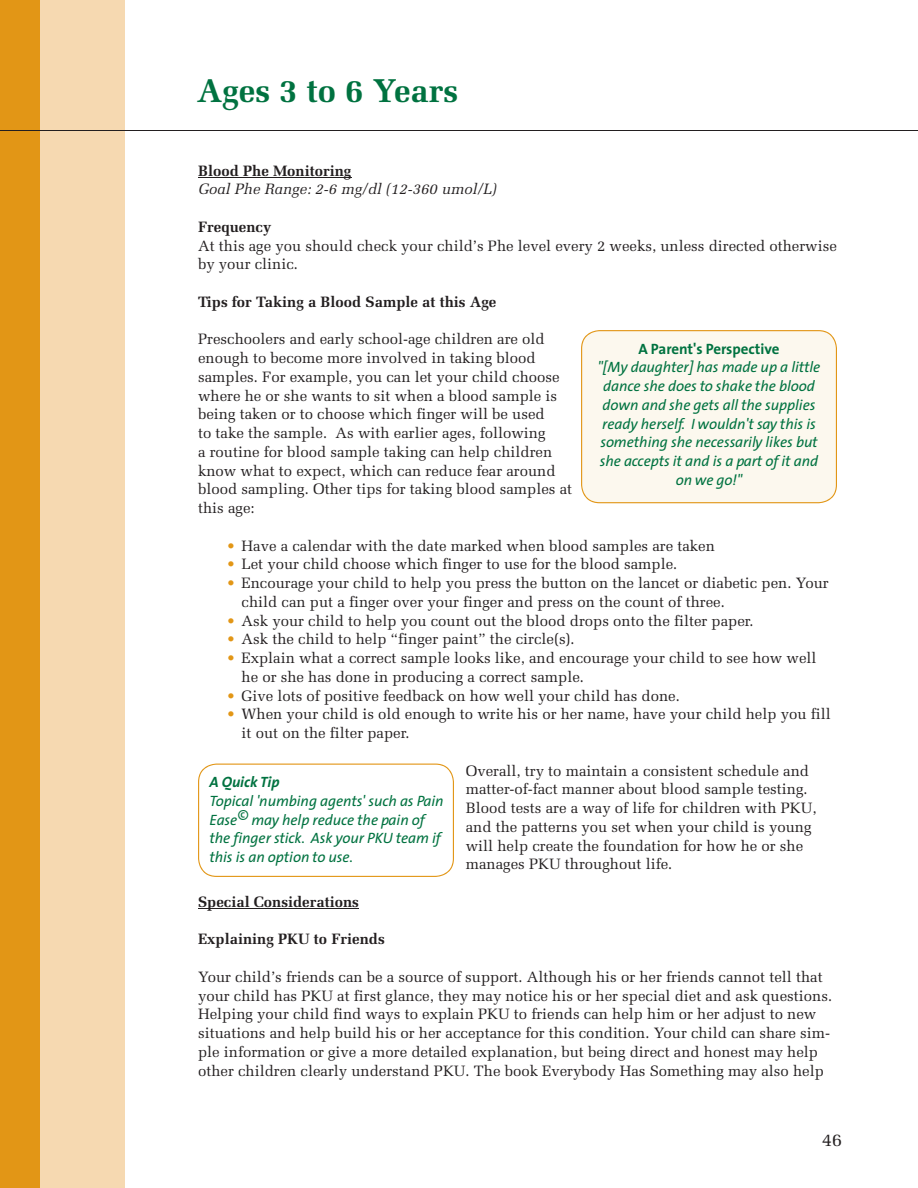
<style>
.page{position:relative;width:918px;height:1188px;background:#fff}
.page>*{position:absolute;margin:0;border:0;box-sizing:border-box;transform-origin:0 0}
.t1{font:700 33px "Melior LT Std";color:#007240}
.t2{font:18px "Melior";color:#231f20}
.t3{font:15px/18.8px "Melior";color:#231f20}
.t4{font:italic 15px/18.8px "The Sans";letter-spacing:-.005em;color:#007240;text-align:center}
.t5{font:700 15px "Melior LT Std";color:#231f20}
.t6{font:italic 15px "Melior";color:#231f20}
.t7{font:700 15px "The Sans";letter-spacing:-.005em;color:#007240}
.t8{font:italic 700 15px "The Sans";letter-spacing:-.005em;color:#007240}
.s1{color:#e29616}
</style>
<div class="page">
<div style="left:0;top:0;width:40px;height:1188px;background:#e29616"></div>
<div style="left:40px;top:0;width:85px;height:1188px;background:#f6d9b1"></div>
<hr style="left:1px;top:130px;width:917px;height:1px;background:#231f20">
<hr style="left:198px;top:177px;width:153px;height:1px;background:#231f20">
<hr style="left:198px;top:908px;width:161px;height:1px;background:#231f20">
<div style="left:581px;top:330px;width:256px;height:173px;background:#fcf8ee"></div>
<svg style="left:198px;top:764px;width:256px;height:113px"></svg>
<h1 class="t1" style="left:197px;top:71px;width:263px">Ages 3 to 6 Years</h1>
<p class="t5" style="left:198px;top:161px;width:155px">Blood Phe Monitoring</p>
<p class="t6" style="left:198px;top:180px;width:300px">Goal Phe Range: 2-6 mg/dl (12-360 umol/L)</p>
<p class="t5" style="left:198px;top:218px;width:75px">Frequency</p>
<p class="t3" style="left:198px;top:236px;width:640px">At this age you should check your child’s Phe level every 2 weeks, unless directed otherwise by your clinic.</p>
<p class="t5" style="left:198px;top:293px;width:300px">Tips for Taking a Blood Sample at this Age</p>
<p class="t3" style="left:198px;top:330px;width:376px">Preschoolers and early school-age children are old enough to become more involved in taking blood samples. For example, you can let your child choose where he or she wants to sit when a blood sample is being taken or to choose which finger will be used<br>to take the sample. As with earlier ages, following<br>a routine for blood sample taking can help children know what to expect, which can reduce fear around blood sampling. Other tips for taking blood samples at this age:</p>
<p class="t3" style="left:227px;top:536px;width:490px"><span class="s1">•</span> Have a calendar with the date marked when blood samples are taken</p>
<p class="t3" style="left:227px;top:555px;width:452px"><span class="s1">•</span> Let your child choose which finger to use for the blood sample.</p>
<p class="t3" style="left:242px;top:573px;width:589px;text-indent:-15px"><span class="s1">•</span> Encourage your child to help you press the button on the lancet or diabetic pen. Your child can put a finger over your finger and press on the count of three.</p>
<p class="t3" style="left:227px;top:611px;width:529px"><span class="s1">•</span> Ask your child to help you count out the blood drops onto the filter paper.</p>
<p class="t3" style="left:227px;top:630px;width:350px"><span class="s1">•</span> Ask the child to help “finger paint” the circle(s).</p>
<p class="t3" style="left:242px;top:648px;width:577px;text-indent:-15px"><span class="s1">•</span> Explain what a correct sample looks like, and encourage your child to see how well he or she has done in producing a correct sample.</p>
<p class="t3" style="left:227px;top:686px;width:455px"><span class="s1">•</span> Give lots of positive feedback on how well your child has done.</p>
<p class="t3" style="left:242px;top:705px;width:591px;text-indent:-15px"><span class="s1">•</span> When your child is old enough to write his or her name, have your child help you fill it out on the filter paper.</p>
<p class="t3" style="left:466px;top:761px;width:352px">Overall, try to maintain a consistent schedule and matter-of-fact manner about blood sample testing.<br>Blood tests are a way of life for children with PKU, and the patterns you set when your child is young will help create the foundation for how he or she manages PKU throughout life.</p>
<p class="t5" style="left:198px;top:893px;width:162px">Special Considerations</p>
<p class="t5" style="left:198px;top:930px;width:188px">Explaining PKU to Friends</p>
<p class="t3" style="left:198px;top:967px;width:636px">Your child’s friends can be a source of support. Although his or her friends cannot tell that your child has PKU at first glance, they may notice his or her special diet and ask questions.<br>Helping your child find ways to explain PKU to friends can help him or her adjust to new situations and help build his or her acceptance for this condition. Your child can share sim&shy;ple information or give a more detailed explanation, but being direct and honest may help other children clearly understand PKU. The book Everybody Has Something may also help</p>
<p class="t7" style="left:638px;top:336px;width:143px">A Parent's Perspective</p>
<p class="t4" style="left:598px;top:357px;width:224px">"[My daughter] has made up a little dance she does to shake the blood down and she gets all the supplies ready herself. I wouldn't say this is something she necessarily likes but she accepts it and is a part of it and on we go!"</p>
<p class="t8" style="left:209px;top:769px;width:72px">A Quick Tip</p>
<p class="t4" style="left:209px;top:791px;width:236px;text-align:left">Topical 'numbing agents' such as Pain<br>Ease© may help reduce the pain of the finger stick. Ask your PKU team if this is an option to use.</p>
<p class="t2" style="left:822px;top:1128px;width:22px">46</p>
</div>
